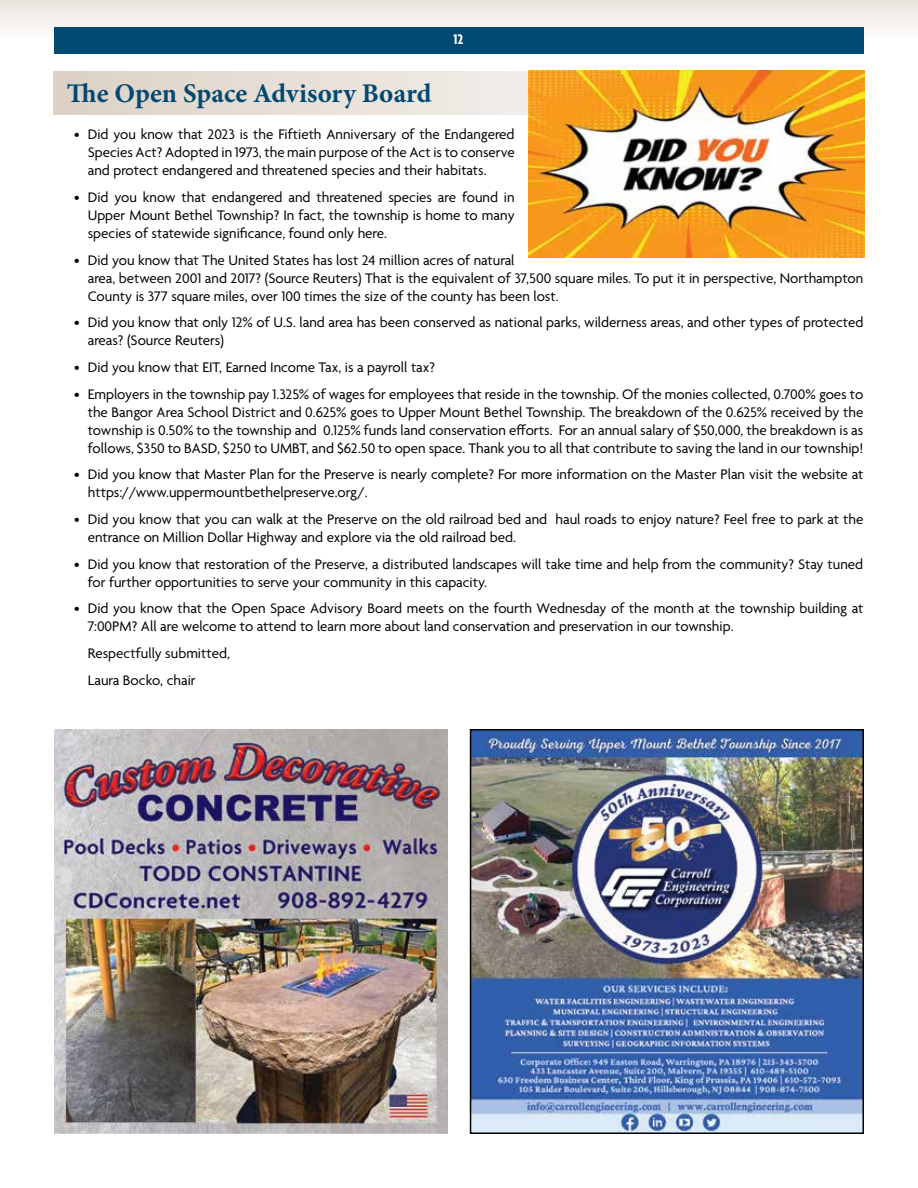
<style>
.page{position:relative;width:918px;height:1188px;background:#fff}
.page>*{position:absolute;margin:0;border:0;box-sizing:border-box;transform-origin:0 0}
.t1{font:700 27px "Minion Pro";color:#014971}
.t2{font:15px/18px "Agenda";color:#000}
.t3{font:700 condensed 15px "Agenda";color:#fff}
</style>
<div class="page">
<div style="left:0;top:0;width:918px;height:40px;background:#f1ede8"></div>
<hr style="left:917px;top:0;width:1px;height:1188px;background:#014971">
<div style="left:54px;top:27px;width:810px;height:27px;background:#014971"></div>
<svg style="left:53px;top:71px;width:475px;height:43px"></svg>
<img style="left:528px;top:71px;width:336px;height:187px">
<img style="left:55px;top:729px;width:393px;height:405px">
<img style="left:473px;top:732px;width:388px;height:399px">
<div style="left:470px;top:729px;width:394px;height:405px;border:2px solid #000"></div>
<p class="t3" style="left:453px;top:32px;width:12px">1212</p>
<h1 class="t1" style="left:67px;top:75px;width:366px">The Open Space Advisory Board</h1>
<p class="t2" style="left:88px;top:127px;width:428px;text-align:justify;text-indent:-14px">• Did you know that 2023 is the Fiftieth Anniversary of the Endangered Species Act? Adopted in 1973, the main purpose of the Act is to conserve and protect endangered and threatened species and their habitats.</p>
<p class="t2" style="left:88px;top:189px;width:428px;text-align:justify;text-indent:-14px">• Did you know that endangered and threatened species are found in Upper Mount Bethel Township? In fact, the township is home to many species of statewide significance, found only here.</p>
<p class="t2" style="left:88px;top:252px;width:777px;text-indent:-14px">• Did you know that The United States has lost 24 million acres of natural<br>area, between 2001 and 2017? (Source Reuters) That is the equivalent of 37,500 square miles. To put it in perspective, Northampton<br>County is 377 square miles, over 100 times the size of the county has been lost.</p>
<p class="t2" style="left:88px;top:315px;width:777px;text-indent:-14px">• Did you know that only 12% of U.S. land area has been conserved as national parks, wilderness areas, and other types of protected areas? (Source Reuters)</p>
<p class="t2" style="left:74px;top:359px;width:362px">• Did you know that EIT, Earned Income Tax, is a payroll tax?</p>
<p class="t2" style="left:88px;top:386px;width:777px;text-align:justify;text-indent:-14px">• Employers in the township pay 1.325% of wages for employees that reside in the township. Of the monies collected, 0.700% goes to the Bangor Area School District and 0.625% goes to Upper Mount Bethel Township. The breakdown of the 0.625% received by the township is 0.50% to the township and 0.125% funds land conservation efforts. For an annual salary of $50,000, the breakdown is as follows, $350 to BASD, $250 to UMBT, and $62.50 to open space. Thank you to all that contribute to saving the land in our township!</p>
<p class="t2" style="left:88px;top:466px;width:777px;text-indent:-14px">• Did you know that Master Plan for the Preserve is nearly complete? For more information on the Master Plan visit the website at https://www.uppermountbethelpreserve.org/.</p>
<p class="t2" style="left:88px;top:511px;width:777px;text-indent:-14px">• Did you know that you can walk at the Preserve on the old railroad bed and haul roads to enjoy nature? Feel free to park at the entrance on Million Dollar Highway and explore via the old railroad bed.</p>
<p class="t2" style="left:88px;top:556px;width:777px;text-indent:-14px">• Did you know that restoration of the Preserve, a distributed landscapes will take time and help from the community? Stay tuned for further opportunities to serve your community in this capacity.</p>
<p class="t2" style="left:88px;top:600px;width:777px;text-indent:-14px">• Did you know that the Open Space Advisory Board meets on the fourth Wednesday of the month at the township building at<br>7:00PM? All are welcome to attend to learn more about land conservation and preservation in our township.</p>
<p class="t2" style="left:88px;top:641px;width:144px;line-height:26.7px">Respectfully submitted,<br>Laura Bocko, chair</p>
</div>
